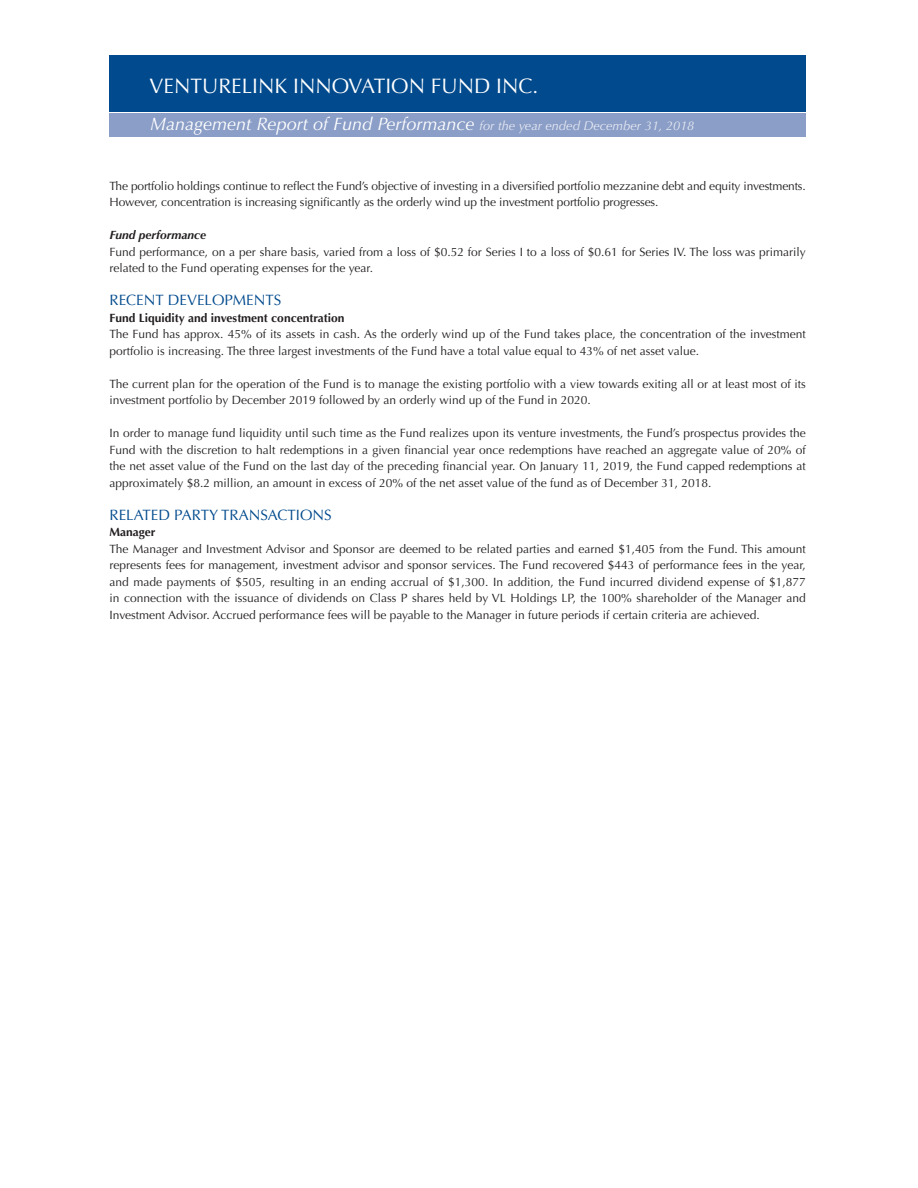
<style>
.page{position:relative;width:918px;height:1188px;background:#fff}
.page>*{position:absolute;margin:0;border:0;box-sizing:border-box;transform-origin:0 0}
.t1{font:21px "Optima";color:#fff}
.t2{font:italic 18px "Optima";color:#fff}
.t3{font:15px "Optima";color:#004a8d}
.t4{font:12px/16.5px "Optima";color:#231f20}
.t5{font:700 12px "Optima";color:#231f20}
.t6{font:italic 700 12px "Optima";color:#231f20}
.s1{font-size:12.75px;color:#e7eaf3}
</style>
<div class="page">
<div style="left:109px;top:55px;width:697px;height:57px;background:#004a8d"></div>
<div style="left:109px;top:113px;width:697px;height:24px;background:#8b9ec7"></div>
<h1 class="t1" style="left:150px;top:74px;width:390px">VENTURELINK INNOVATION FUND INC.</h1>
<h2 class="t2" style="left:150px;top:113px;width:546px">Management Report of Fund Performance <span class="s1">for the year ended December 31, 2018</span></h2>
<p class="t4" style="left:110px;top:178px;width:698px">The portfolio holdings continue to reflect the Fund’s objective of investing in a diversified portfolio mezzanine debt and equity investments.<br>However, concentration is increasing significantly as the orderly wind up the investment portfolio progresses.</p>
<p class="t6" style="left:110px;top:228px;width:98px">Fund performance</p>
<p class="t4" style="left:110px;top:244px;width:698px">Fund performance, on a per share basis, varied from a loss of $0.52 for Series I to a loss of $0.61 for Series IV. The loss was primarily related to the Fund operating expenses for the year.</p>
<p class="t3" style="left:110px;top:292px;width:173px">RECENT DEVELOPMENTS</p>
<p class="t5" style="left:110px;top:311px;width:236px">Fund Liquidity and investment concentration</p>
<p class="t4" style="left:110px;top:326px;width:698px">The Fund has approx. 45% of its assets in cash. As the orderly wind up of the Fund takes place, the concentration of the investment portfolio is increasing. The three largest investments of the Fund have a total value equal to 43% of net asset value.</p>
<p class="t4" style="left:110px;top:376px;width:698px">The current plan for the operation of the Fund is to manage the existing portfolio with a view towards exiting all or at least most of its investment portfolio by December 2019 followed by an orderly wind up of the Fund in 2020.</p>
<p class="t4" style="left:110px;top:425px;width:698px;text-align:justify">In order to manage fund liquidity until such time as the Fund realizes upon its venture investments, the Fund’s prospectus provides the Fund with the discretion to halt redemptions in a given financial year once redemptions have reached an aggregate value of 20% of the net asset value of the Fund on the last day of the preceding financial year. On January 11, 2019, the Fund capped redemptions at approximately $8.2 million, an amount in excess of 20% of the net asset value of the fund as of December 31, 2018.</p>
<p class="t3" style="left:110px;top:506px;width:224px">RELATED PARTY TRANSACTIONS</p>
<p class="t5" style="left:110px;top:525px;width:48px">Manager</p>
<p class="t4" style="left:110px;top:541px;width:698px;text-align:justify">The Manager and Investment Advisor and Sponsor are deemed to be related parties and earned $1,405 from the Fund. This amount represents fees for management, investment advisor and sponsor services. The Fund recovered $443 of performance fees in the year, and made payments of $505, resulting in an ending accrual of $1,300. In addition, the Fund incurred dividend expense of $1,877 in connection with the issuance of dividends on Class P shares held by VL Holdings LP, the 100% shareholder of the Manager and Investment Advisor. Accrued performance fees will be payable to the Manager in future periods if certain criteria are achieved.</p>
</div>
